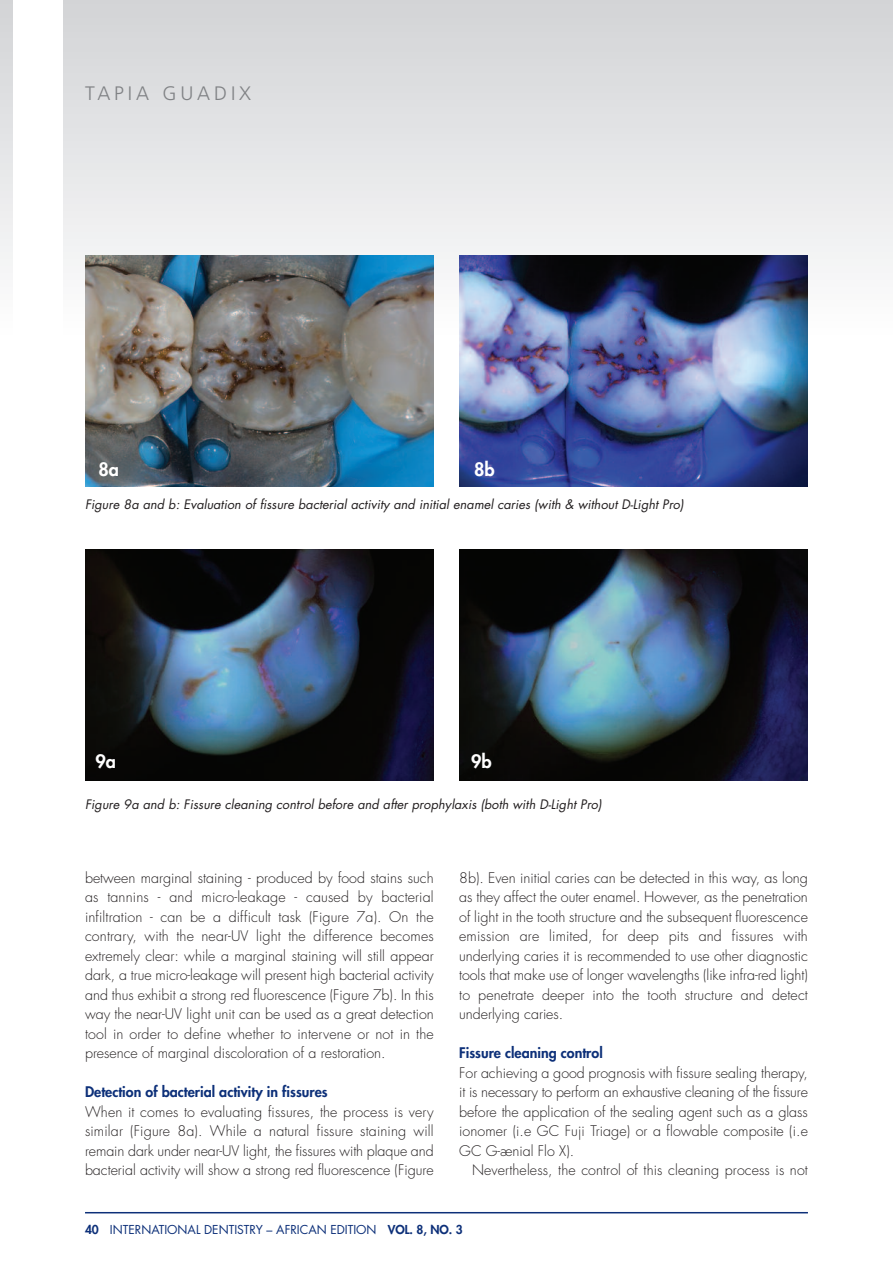
<style>
.page{position:relative;width:893px;height:1263px;background:#fff}
.page>*{position:absolute;margin:0;border:0;box-sizing:border-box;transform-origin:0 0}
.t1{font:300 19.5px "Frutiger";letter-spacing:.2em;color:#808285}
.t2{font:800 18px "Futura";color:#fff}
.t3{font:300 14.25px/19.5px "Futura";color:#231f20;text-align:justify}
.t4{font:800 14.25px "Futura";color:#0d3079}
.t5{font:italic 12.75px "Futura";letter-spacing:.005em;color:#231f20}
.t6{font:12px "Futura";color:#0d3079}
.s1{font-weight:800}
</style>
<div class="page">
<div style="left:64px;top:0;width:829px;height:334px;background:linear-gradient(to bottom,#d2d3d6,#fdfdfe)"></div>
<svg style="left:0;top:0;width:13px;height:266px"></svg>
<hr style="left:85px;top:1212px;width:723px;height:1px;background:#0d3079">
<img style="left:85px;top:255px;width:349px;height:231px">
<img style="left:459px;top:255px;width:349px;height:231px">
<img style="left:85px;top:550px;width:349px;height:231px">
<img style="left:459px;top:550px;width:349px;height:231px">
<h1 class="t1" style="left:85px;top:85px;width:168px">TAPIA GUADIX</h1>
<p class="t2" style="left:99px;top:460px;width:22px">8a</p>
<p class="t2" style="left:474px;top:460px;width:22px">8b</p>
<p class="t5" style="left:85px;top:498px;width:600px">Figure 8a and b: Evaluation of fissure bacterial activity and initial enamel caries (with &amp; without D-Light Pro)</p>
<p class="t2" style="left:96px;top:752px;width:22px">9a</p>
<p class="t2" style="left:471px;top:752px;width:22px">9b</p>
<p class="t5" style="left:85px;top:799px;width:518px">Figure 9a and b: Fissure cleaning control before and after prophylaxis (both with D-Light Pro)</p>
<p class="t3" style="left:85px;top:869px;width:350px">between marginal staining - produced by food stains such as tannins - and micro-leakage - caused by bacterial infiltration - can be a difficult task (Figure 7a). On the contrary, with the near-UV light the difference becomes extremely clear: while a marginal staining will still appear dark, a true micro-leakage will present high bacterial activity and thus exhibit a strong red fluorescence (Figure 7b). In this way the near-UV light unit can be used as a great detection tool in order to define whether to intervene or not in the presence of marginal discoloration of a restoration.</p>
<p class="t4" style="left:85px;top:1085px;width:244px">Detection of bacterial activity in fissures</p>
<p class="t3" style="left:85px;top:1103px;width:350px">When it comes to evaluating fissures, the process is very similar (Figure 8a). While a natural fissure staining will remain dark under near-UV light, the fissures with plaque and bacterial activity will show a strong red fluorescence (Figure</p>
<p class="t3" style="left:459px;top:869px;width:350px">8b). Even initial caries can be detected in this way, as long as they affect the outer enamel. However, as the penetration of light in the tooth structure and the subsequent fluorescence emission are limited, for deep pits and fissures with underlying caries it is recommended to use other diagnostic tools that make use of longer wavelengths (like infra-red light) to penetrate deeper into the tooth structure and detect underlying caries.</p>
<p class="t4" style="left:459px;top:1046px;width:145px">Fissure cleaning control</p>
<p class="t3" style="left:459px;top:1064px;width:350px">For achieving a good prognosis with fissure sealing therapy, it is necessary to perform an exhaustive cleaning of the fissure before the application of the sealing agent such as a glass ionomer (i.e GC Fuji Triage) or a flowable composite (i.e GC G-ænial Flo X).</p>
<p class="t3" style="left:472px;top:1162px;width:337px">Nevertheless, the control of this cleaning process is not</p>
<p class="t6" style="left:85px;top:1224px;width:379px"><span class="s1">40</span> INTERNATIONAL DENTISTRY – AFRICAN EDITION <span class="s1">VOL. 8, NO. 3</span></p>
</div>
